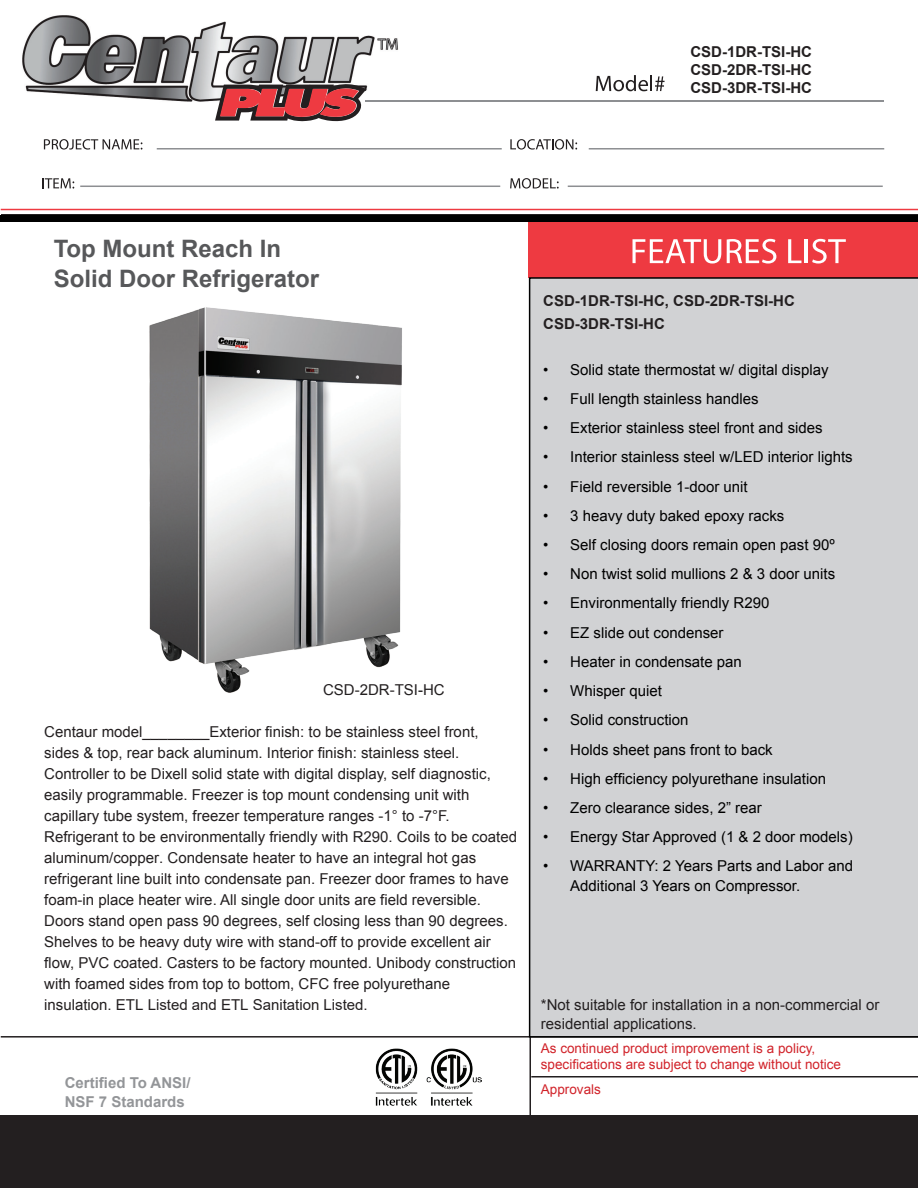
<style>
.page{position:relative;width:918px;height:1188px;background:#fff}
.page>*{position:absolute;margin:0;border:0;box-sizing:border-box;transform-origin:0 0}
.t1{font:700 24px/30px "Arial";color:#57585a}
.t2{font:15px/21px "Arial";color:#231f20}
.t3{font:15px/19.5px "Arial";color:#000}
.t4{font:700 15px/22.5px "Arial";color:#231f20}
.t5{font:700 15px/19.5px "Arial";color:#939598}
.t6{font:13.5px/16.2px "Arial";color:#d1232a}
</style>
<div class="page">
<hr style="left:530px;top:219px;width:1px;height:897px;background:#231f20">
<div style="left:529px;top:221px;width:389px;height:58px;background:#ee3a41"></div>
<hr style="left:365px;top:100px;width:519px;height:2px;background:#8d8f92">
<hr style="left:157px;top:148px;width:345px;height:2px;background:#8d8f92">
<hr style="left:80px;top:186px;width:420px;height:1px;background:#8d8f92">
<hr style="left:589px;top:148px;width:295px;height:2px;background:#8d8f92">
<hr style="left:568px;top:186px;width:315px;height:1px;background:#8d8f92">
<svg style="left:633px;top:239px;width:88px;height:25px"></svg>
<svg style="left:727px;top:239px;width:49px;height:25px"></svg>
<svg style="left:788px;top:239px;width:13px;height:24px"></svg>
<hr style="left:805px;top:239px;width:3px;height:24px;background:#fff">
<svg style="left:812px;top:239px;width:34px;height:25px"></svg>
<svg style="left:596px;top:75px;width:69px;height:16px"></svg>
<svg style="left:44px;top:139px;width:98px;height:11px"></svg>
<svg style="left:42px;top:178px;width:32px;height:11px"></svg>
<svg style="left:510px;top:178px;width:49px;height:11px"></svg>
<svg style="left:510px;top:139px;width:67px;height:11px"></svg>
<svg style="left:1px;top:214px;width:917px;height:8px;background:#110f10"></svg>
<img style="left:22px;top:15px;width:376px;height:87px">
<img style="left:374px;top:100px;width:24px;height:2px">
<svg style="left:210px;top:78px;width:164px;height:44px"></svg>
<div style="left:0;top:1115px;width:918px;height:73px;background:#231f20"></div>
<div style="left:0;top:215px;width:918px;height:6px;background:#000"></div>
<hr style="left:1px;top:209px;width:917px;height:1px;background:#ee3a41">
<hr style="left:1px;top:1036px;width:917px;height:2px;background:#231f20">
<hr style="left:531px;top:1076px;width:387px;height:2px;background:#231f20">
<div style="left:529px;top:277px;width:389px;height:761px;background:#d1d2d4"></div>
<img style="left:149px;top:307px;width:253px;height:386px">
<img style="left:375px;top:1048px;width:43px;height:58px">
<img style="left:427px;top:1048px;width:55px;height:58px">
<p class="t4" style="left:690px;top:41px;width:123px">CSD-1DR-TSI-HC</p>
<p class="t4" style="left:690px;top:59px;width:123px">CSD-2DR-TSI-HC</p>
<p class="t4" style="left:690px;top:77px;width:123px">CSD-3DR-TSI-HC</p>
<p class="t1" style="left:54px;top:234px;width:267px">Top Mount Reach In<br>Solid Door Refrigerator</p>
<p class="t2" style="left:323px;top:680px;width:123px">CSD-2DR-TSI-HC</p>
<p class="t2" style="left:44px;top:721px;width:474px">Centaur model________Exterior finish: to be stainless steel front, sides &amp; top, rear back aluminum. Interior finish: stainless steel.<br>Controller to be Dixell solid state with digital display, self diagnostic, easily programmable. Freezer is top mount condensing unit with capillary tube system, freezer temperature ranges -1° to -7°F.<br>Refrigerant to be environmentally friendly with R290. Coils to be coated aluminum/copper. Condensate heater to have an integral hot gas refrigerant line built into condensate pan. Freezer door frames to have foam-in place heater wire. All single door units are field reversible.<br>Doors stand open pass 90 degrees, self closing less than 90 degrees.<br>Shelves to be heavy duty wire with stand-off to provide excellent air flow, PVC coated. Casters to be factory mounted. Unibody construction with foamed sides from top to bottom, CFC free polyurethane insulation. ETL Listed and ETL Sanitation Listed.</p>
<p class="t5" style="left:65px;top:1073px;width:127px">Certified To ANSI/<br>NSF 7 Standards</p>
<p class="t4" style="left:543px;top:290px;width:253px">CSD-1DR-TSI-HC, CSD-2DR-TSI-HC<br>CSD-3DR-TSI-HC</p>
<p class="t3" style="left:543px;top:360px;width:287px">• Solid state thermostat w/ digital display</p>
<p class="t3" style="left:543px;top:389px;width:217px">• Full length stainless handles</p>
<p class="t3" style="left:543px;top:418px;width:281px">• Exterior stainless steel front and sides</p>
<p class="t3" style="left:543px;top:447px;width:311px">• Interior stainless steel w/LED interior lights</p>
<p class="t3" style="left:543px;top:477px;width:206px">• Field reversible 1-door unit</p>
<p class="t3" style="left:543px;top:506px;width:243px">• 3 heavy duty baked epoxy racks</p>
<p class="t3" style="left:543px;top:535px;width:293px">• Self closing doors remain open past 90º</p>
<p class="t3" style="left:543px;top:564px;width:294px">• Non twist solid mullions 2 &amp; 3 door units</p>
<p class="t3" style="left:543px;top:594px;width:228px">• Environmentally friendly R290</p>
<p class="t3" style="left:543px;top:623px;width:182px">• EZ slide out condenser</p>
<p class="t3" style="left:543px;top:652px;width:200px">• Heater in condensate pan</p>
<p class="t3" style="left:543px;top:681px;width:120px">• Whisper quiet</p>
<p class="t3" style="left:543px;top:710px;width:147px">• Solid construction</p>
<p class="t3" style="left:543px;top:740px;width:231px">• Holds sheet pans front to back</p>
<p class="t3" style="left:543px;top:769px;width:284px">• High efficiency polyurethane insulation</p>
<p class="t3" style="left:543px;top:798px;width:220px">• Zero clearance sides, 2” rear</p>
<p class="t3" style="left:543px;top:827px;width:311px">• Energy Star Approved (1 &amp; 2 door models)</p>
<p class="t3" style="left:570px;top:857px;width:284px;text-indent:-27px">• WARRANTY: 2 Years Parts and Labor and<br>Additional 3 Years on Compressor.</p>
<p class="t2" style="left:541px;top:995px;width:340px;line-height:19.5px">*Not suitable for installation in a non-commercial or residential applications.</p>
<p class="t6" style="left:541px;top:1041px;width:302px">As continued product improvement is a policy, specifications are subject to change without notice</p>
<p class="t6" style="left:541px;top:1081px;width:62px">Approvals</p>
</div>
